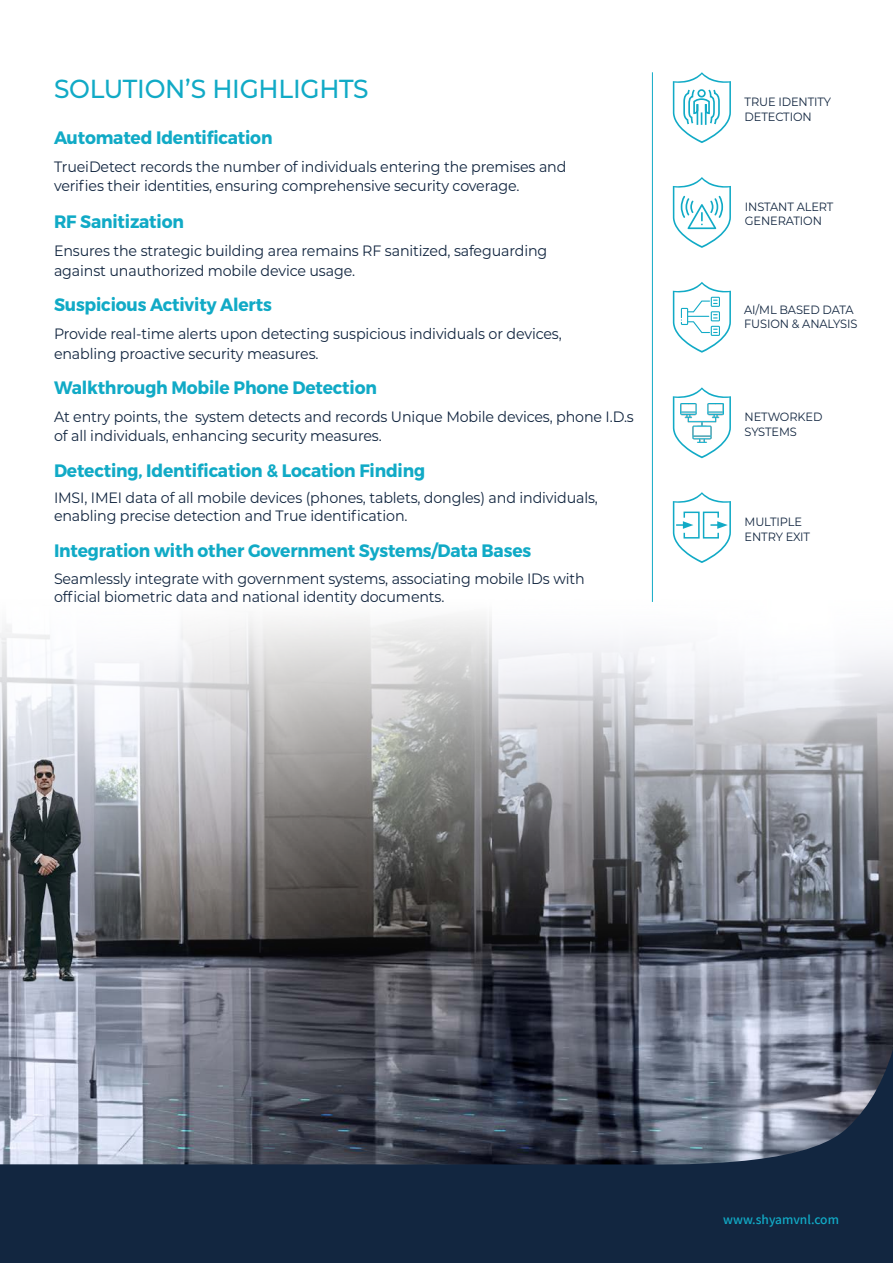
<style>
.page{position:relative;width:893px;height:1263px;background:#fff}
.page>*{position:absolute;margin:0;border:0;box-sizing:border-box;transform-origin:0 0}
.t1{font:500 26.1px "Montserrat";letter-spacing:-.01em;color:#11aac6;scale:.95 1}
.t2{font:700 18px "Montserrat";letter-spacing:-.01em;color:#11aac6;scale:.95 1}
.t3{font:15px/19.5px "Montserrat";letter-spacing:-.01em;color:#122640;scale:.95 1}
.t4{font:600 13.5px "Assistant";color:#11aac6}
.t5{font:12px/14.4px "Montserrat";letter-spacing:-.01em;color:#122640;scale:.95 1}
</style>
<div class="page">
<img style="left:0;top:485px;width:893px;height:464px">
<svg style="left:0;top:949px;width:893px;height:314px;background:#4a5466"></svg>
<svg style="left:673px;top:282px;width:58px;height:71px"></svg>
<hr style="left:652px;top:72px;width:1px;height:530px;background:#11aac6">
<svg style="left:673px;top:72px;width:58px;height:71px"></svg>
<svg style="left:673px;top:177px;width:58px;height:71px"></svg>
<svg style="left:673px;top:387px;width:58px;height:71px"></svg>
<img style="left:681px;top:404px;width:42px;height:39px">
<svg style="left:673px;top:492px;width:58px;height:71px"></svg>
<p class="t1" style="left:54px;top:70px;width:333px">SOLUTION’S HIGHLIGHTS</p>
<p class="t2" style="left:54px;top:126px;width:232px">Automated Identification</p>
<p class="t3" style="left:54px;top:156px;width:541px">TrueiDetect records the number of individuals entering the premises and verifies their identities, ensuring comprehensive security coverage.</p>
<p class="t2" style="left:54px;top:211px;width:138px">RF Sanitization</p>
<p class="t3" style="left:54px;top:241px;width:521px">Ensures the strategic building area remains RF sanitized, safeguarding against unauthorized mobile device usage.</p>
<p class="t2" style="left:54px;top:294px;width:231px">Suspicious Activity Alerts</p>
<p class="t3" style="left:54px;top:324px;width:536px">Provide real-time alerts upon detecting suspicious individuals or devices, enabling proactive security measures.</p>
<p class="t2" style="left:54px;top:376px;width:341px">Walkthrough Mobile Phone Detection</p>
<p class="t3" style="left:54px;top:406px;width:612px">At entry points, the system detects and records Unique Mobile devices, phone I.D.s of all individuals, enhancing security measures.</p>
<p class="t2" style="left:54px;top:459px;width:392px">Detecting, Identification &amp; Location Finding</p>
<p class="t3" style="left:54px;top:488px;width:574px;line-height:18px">IMSI, IMEI data of all mobile devices (phones, tablets, dongles) and individuals, enabling precise detection and True identification.</p>
<p class="t2" style="left:54px;top:540px;width:504px">Integration with other Government Systems/Data Bases</p>
<p class="t3" style="left:54px;top:569px;width:560px;line-height:18px">Seamlessly integrate with government systems, associating mobile IDs with official biometric data and national identity documents.</p>
<p class="t5" style="left:745px;top:94px;width:93px">TRUE IDENTITY</p>
<p class="t5" style="left:745px;top:109px;width:72px">DETECTION</p>
<p class="t5" style="left:745px;top:199px;width:95px">INSTANT ALERT<br>GENERATION</p>
<p class="t5" style="left:744px;top:302px;width:121px">AI/ML BASED DATA<br>FUSION &amp; ANALYSIS</p>
<p class="t5" style="left:745px;top:409px;width:83px">NETWORKED<br>SYSTEMS</p>
<p class="t5" style="left:745px;top:514px;width:70px">MULTIPLE<br>ENTRY EXIT</p>
<p class="t4" style="left:723px;top:1210px;width:117px">www.shyamvnl.com</p>
</div>
